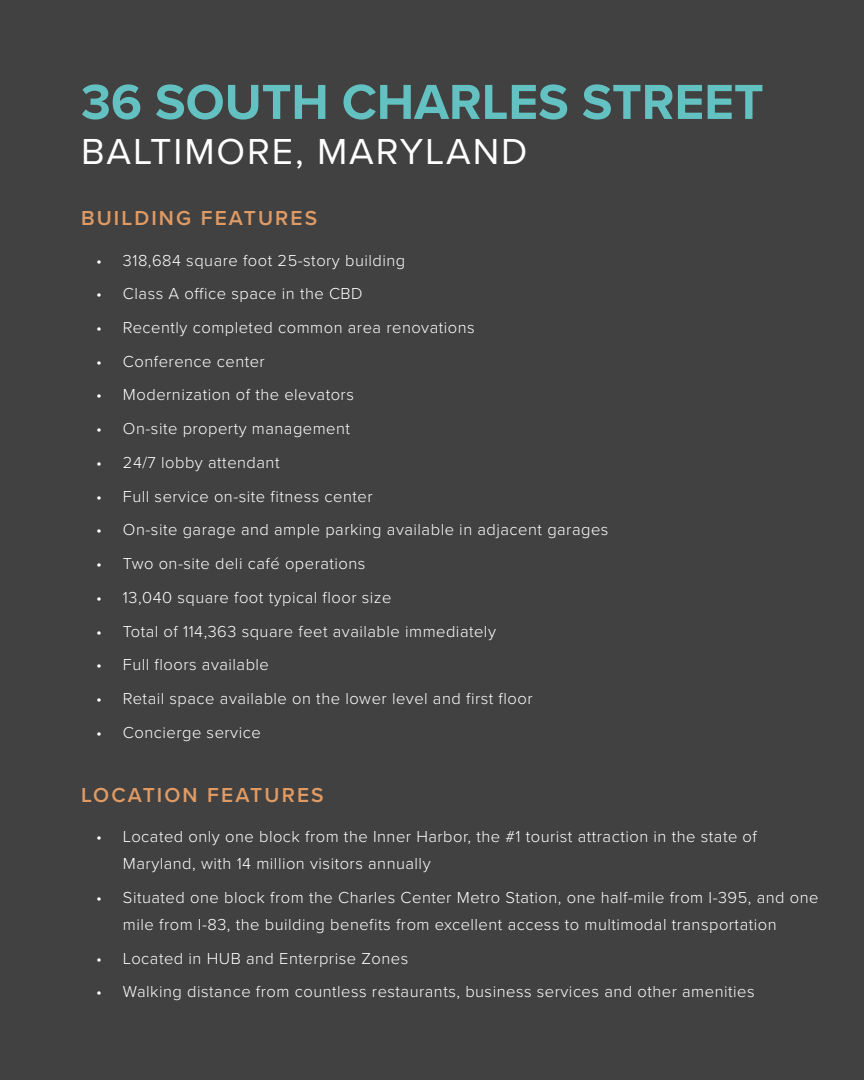
<style>
.page{position:relative;width:864px;height:1080px;background:#414142}
.page>*{position:absolute;margin:0;border:0;box-sizing:border-box;transform-origin:0 0}
.t1{font:700 51px "Proxima Nova";color:#63c2c1}
.t2{font:37.5px "Proxima Nova";letter-spacing:.05em;color:#fff}
.t3{font:600 21px "Proxima Nova";letter-spacing:.1em;color:#e09a63}
.t4{font:300 16.5px/27px "Proxima Nova";letter-spacing:.03em;color:#fff}
</style>
<div class="page">
<h1 class="t1" style="left:81px;top:64px;width:684px">36 SOUTH CHARLES STREET</h1>
<h2 class="t2" style="left:81px;top:123px;width:448px">BALTIMORE, MARYLAND</h2>
<p class="t3" style="left:81px;top:202px;width:238px">BUILDING FEATURES</p>
<p class="t4" style="left:96px;top:246px;width:311px">• 318,684 square foot 25-story building</p>
<p class="t4" style="left:96px;top:279px;width:268px">• Class A office space in the CBD</p>
<p class="t4" style="left:96px;top:313px;width:380px">• Recently completed common area renovations</p>
<p class="t4" style="left:96px;top:347px;width:170px">• Conference center</p>
<p class="t4" style="left:96px;top:381px;width:259px">• Modernization of the elevators</p>
<p class="t4" style="left:96px;top:414px;width:256px">• On-site property management</p>
<p class="t4" style="left:96px;top:448px;width:185px">• 24/7 lobby attendant</p>
<p class="t4" style="left:96px;top:482px;width:278px">• Full service on-site fitness center</p>
<p class="t4" style="left:96px;top:516px;width:514px">• On-site garage and ample parking available in adjacent garages</p>
<p class="t4" style="left:96px;top:549px;width:271px">• Two on-site deli café operations</p>
<p class="t4" style="left:96px;top:583px;width:297px">• 13,040 square foot typical floor size</p>
<p class="t4" style="left:96px;top:617px;width:401px">• Total of 114,363 square feet available immediately</p>
<p class="t4" style="left:96px;top:651px;width:175px">• Full floors available</p>
<p class="t4" style="left:96px;top:684px;width:438px">• Retail space available on the lower level and first floor</p>
<p class="t4" style="left:96px;top:718px;width:166px">• Concierge service</p>
<p class="t3" style="left:81px;top:779px;width:244px">LOCATION FEATURES</p>
<p class="t4" style="left:123px;top:822px;width:635px;text-indent:-27px">• Located only one block from the Inner Harbor, the #1 tourist attraction in the state of<br>Maryland, with 14 million visitors annually</p>
<p class="t4" style="left:123px;top:883px;width:697px;text-indent:-27px">• Situated one block from the Charles Center Metro Station, one half-mile from I-395, and one mile from I-83, the building benefits from excellent access to multimodal transportation</p>
<p class="t4" style="left:96px;top:944px;width:314px">• Located in HUB and Enterprise Zones</p>
<p class="t4" style="left:96px;top:978px;width:660px">• Walking distance from countless restaurants, business services and other amenities</p>
</div>
